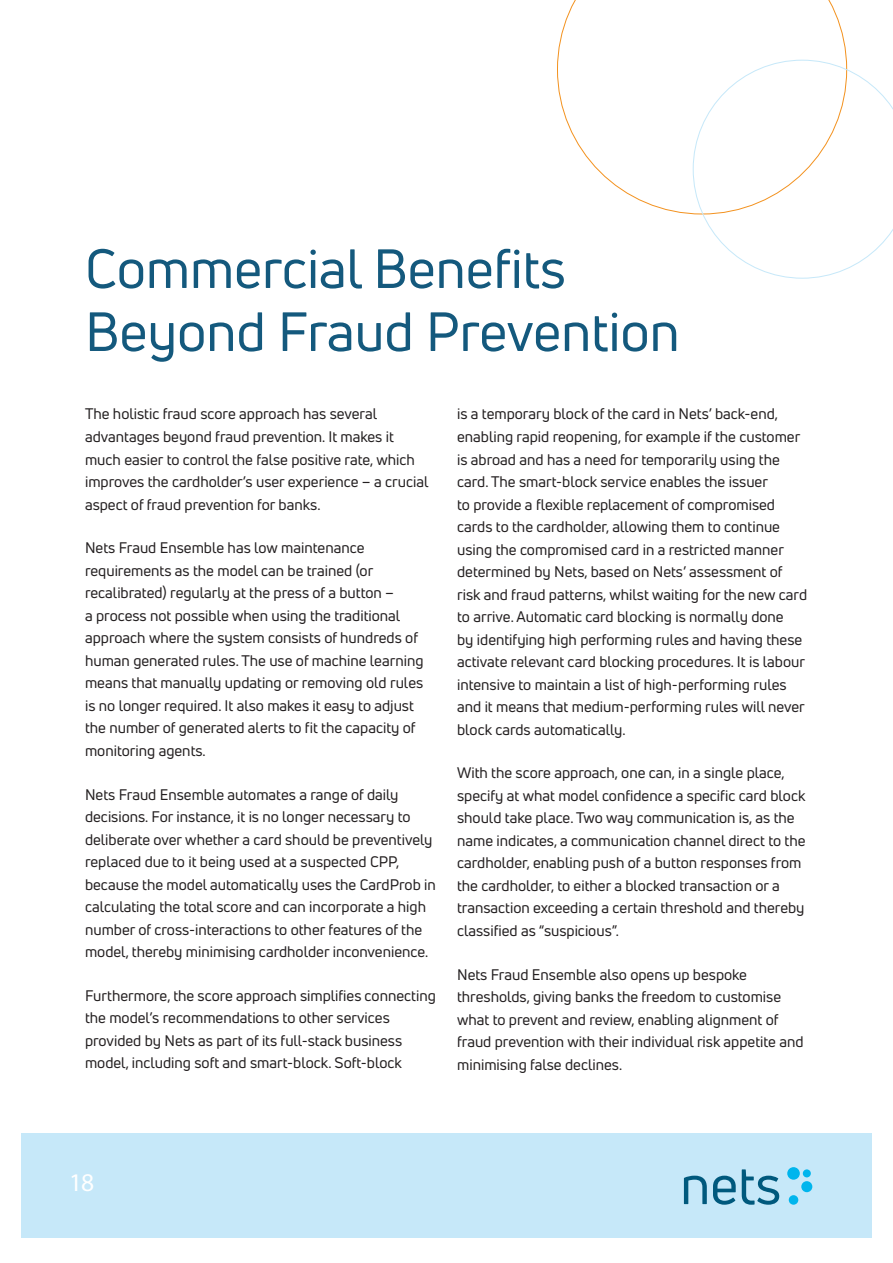
<style>
.page{position:relative;width:893px;height:1263px;background:#fff}
.page>*{position:absolute;margin:0;border:0;box-sizing:border-box;transform-origin:0 0}
.t1{font:54px/63px "Uni Neue";color:#14597d}
.t2{font:25.5px "Myriad Pro";color:#fff}
.t3{font:15px/22.5px "Uni Neue";color:#231f20}
</style>
<div class="page">
<div style="left:21px;top:1133px;width:851px;height:104px;background:#c6e8f9"></div>
<svg style="left:684px;top:1176px;width:23px;height:28px"></svg>
<svg style="left:713px;top:1176px;width:23px;height:29px"></svg>
<svg style="left:742px;top:1169px;width:37px;height:36px"></svg>
<div style="left:787px;top:1167px;width:13px;height:13px;background:#00b5ed;border-radius:50%"></div>
<div style="left:803px;top:1169px;width:8px;height:8px;background:#00b5ed;border-radius:50%"></div>
<div style="left:801px;top:1181px;width:11px;height:11px;background:#00b5ed;border-radius:50%"></div>
<div style="left:789px;top:1195px;width:9px;height:10px;background:#00b5ed;border-radius:50%"></div>
<svg style="left:557px;top:0;width:290px;height:214px"></svg>
<svg style="left:693px;top:60px;width:200px;height:219px"></svg>
<p class="t1" style="left:85px;top:237px;width:596px">Commercial Benefits<br>Beyond Fraud Prevention</p>
<p class="t3" style="left:85px;top:403px;width:345px">The holistic fraud score approach has several advantages beyond fraud prevention. It makes it much easier to control the false positive rate, which improves the cardholder’s user experience – a crucial aspect of fraud prevention for banks.</p>
<p class="t3" style="left:85px;top:536px;width:340px">Nets Fraud Ensemble has low maintenance requirements as the model can be trained (or recalibrated) regularly at the press of a button –<br>a process not possible when using the traditional approach where the system consists of hundreds of human generated rules. The use of machine learning means that manually updating or removing old rules is no longer required. It also makes it easy to adjust the number of generated alerts to fit the capacity of monitoring agents.</p>
<p class="t3" style="left:85px;top:783px;width:352px">Nets Fraud Ensemble automates a range of daily decisions. For instance, it is no longer necessary to deliberate over whether a card should be preventively replaced due to it being used at a suspected CPP, because the model automatically uses the CardProb in calculating the total score and can incorporate a high number of cross-interactions to other features of the model, thereby minimising cardholder inconvenience.</p>
<p class="t3" style="left:85px;top:984px;width:352px">Furthermore, the score approach simplifies connecting the model’s recommendations to other services provided by Nets as part of its full-stack business model, including soft and smart-block. Soft-block</p>
<p class="t3" style="left:457px;top:403px;width:352px">is a temporary block of the card in Nets’ back-end, enabling rapid reopening, for example if the customer is abroad and has a need for temporarily using the card. The smart-block service enables the issuer<br>to provide a flexible replacement of compromised cards to the cardholder, allowing them to continue using the compromised card in a restricted manner determined by Nets, based on Nets’ assessment of risk and fraud patterns, whilst waiting for the new card to arrive. Automatic card blocking is normally done<br>by identifying high performing rules and having these activate relevant card blocking procedures. It is labour intensive to maintain a list of high-performing rules and it means that medium-performing rules will never block cards automatically.</p>
<p class="t3" style="left:457px;top:761px;width:350px">With the score approach, one can, in a single place, specify at what model confidence a specific card block should take place. Two way communication is, as the name indicates, a communication channel direct to the cardholder, enabling push of a button responses from the cardholder, to either a blocked transaction or a transaction exceeding a certain threshold and thereby classified as “suspicious”.</p>
<p class="t3" style="left:457px;top:963px;width:348px">Nets Fraud Ensemble also opens up bespoke thresholds, giving banks the freedom to customise what to prevent and review, enabling alignment of fraud prevention with their individual risk appetite and minimising false declines.</p>
<h2 class="t2" style="left:69px;top:1166px;width:27px">18</h2>
</div>
